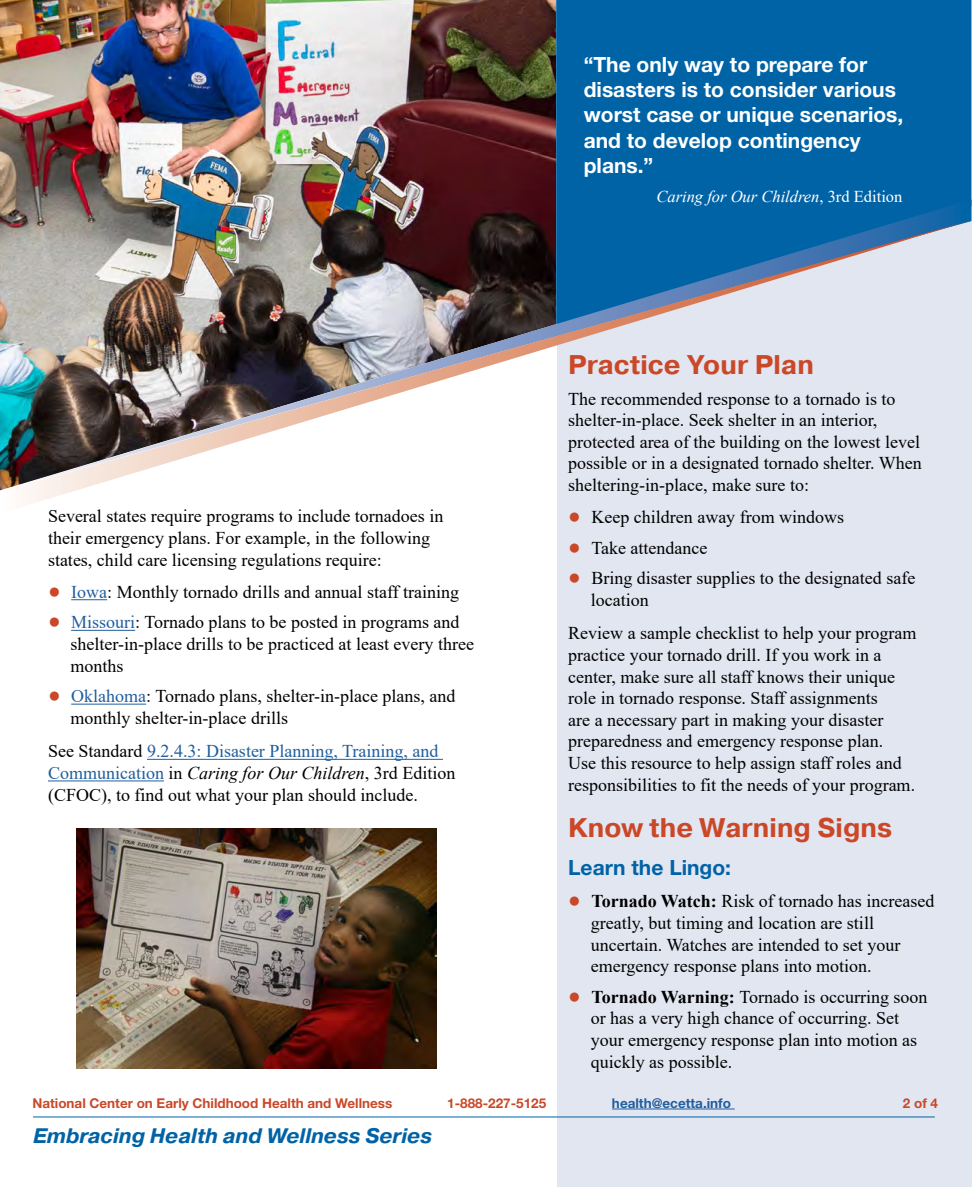
<style>
.page{position:relative;width:972px;height:1188px;background:#fff}
.page>*{position:absolute;margin:0;border:0;box-sizing:border-box;transform-origin:0 0}
.H2_-_Subhead_Next_Co{font:700 27px "Pragmatica";color:#ca4828}
.H4_Reversed_Text{font:700 21px/25.2px "Helvetica Neue LT Std";color:#fff}
.t1{font:italic 700 21px "Pragmatica";color:#0063a6}
.H3_-_Subhead{font:700 21px "Helvetica Neue LT Std";color:#0063a6}
.P_-_Basic_text{font:18px/21.6px "Times New Roman";color:#000}
.P_-_Basic_text_Rever{font:italic 16.5px "Times New Roman";color:#fff}
.t2{font:700 13.5px "Helvetica Neue LT Std";color:#ca4828}
.t3{font:700 13.5px "Helvetica Neue LT Std";color:#215e9e}
.s1{font-size:21px;color:#ca4828}
.s2{color:#215e9e}
.s3{font-style:italic}
.s4{font-style:normal}
.s5{font-weight:700}
</style>
<div class="page">
<div style="left:557px;top:200px;width:414px;height:987px;background:#e2e6f1"></div>
<img style="left:0;top:0;width:556px;height:200px">
<div style="left:556px;top:0;width:415px;height:200px;background:#0063a6"></div>
<hr style="left:612px;top:1109px;width:123px;height:1px;background:#215e9e">
<img style="left:0;top:200px;width:971px;height:20px">
<img style="left:0;top:220px;width:972px;height:293px">
<hr style="left:33px;top:1117px;width:902px;height:1px;background:#0063a6">
<hr style="left:71px;top:599px;width:36px;height:1px;background:#215e9e">
<hr style="left:71px;top:630px;width:64px;height:1px;background:#215e9e">
<hr style="left:71px;top:704px;width:75px;height:1px;background:#215e9e">
<hr style="left:147px;top:759px;width:296px;height:1px;background:#215e9e">
<hr style="left:48px;top:781px;width:116px;height:1px;background:#215e9e">
<img style="left:76px;top:828px;width:361px;height:240px">
<p class="P_-_Basic_text" style="left:48px;top:505px;width:397px">Several states require programs to include tornadoes in their emergency plans. For example, in the following states, child care licensing regulations require:</p>
<p class="P_-_Basic_text" style="left:48px;top:580px;width:413px"><span class="s1">●</span> <span class="s2">Iowa</span>: Monthly tornado drills and annual staff training</p>
<p class="P_-_Basic_text" style="left:71px;top:611px;width:405px;text-indent:-23px"><span class="s1">●</span> <span class="s2">Missouri</span>: Tornado plans to be posted in programs and shelter-in-place drills to be practiced at least every three months</p>
<p class="P_-_Basic_text" style="left:71px;top:685px;width:387px;text-indent:-23px"><span class="s1">●</span> <span class="s2">Oklahoma</span>: Tornado plans, shelter-in-place plans, and monthly shelter-in-place drills</p>
<p class="P_-_Basic_text" style="left:48px;top:740px;width:409px">See Standard <span class="s2">9.2.4.3: Disaster Planning, Training, and<br>Communication</span> in <span class="s3">Caring for Our Children</span>, 3rd Edition (CFOC), to find out what your plan should include.</p>
<h4 class="H4_Reversed_Text" style="left:584px;top:51px;width:321px">“The only way to prepare for disasters is to consider various worst case or unique scenarios, and to develop contingency plans.”</h4>
<p class="P_-_Basic_text_Rever" style="left:656px;top:185px;width:247px">Caring for Our Children<span class="s4">, 3rd Edition</span></p>
<h2 class="H2_-_Subhead_Next_Co" style="left:568px;top:347px;width:247px">Practice Your Plan</h2>
<p class="P_-_Basic_text" style="left:568px;top:387px;width:355px">The recommended response to a tornado is to shelter-in-place. Seek shelter in an interior, protected area of the building on the lowest level possible or in a designated tornado shelter. When sheltering-in-place, make sure to:</p>
<p class="P_-_Basic_text" style="left:568px;top:506px;width:278px"><span class="s1">●</span> Keep children away from windows</p>
<p class="P_-_Basic_text" style="left:568px;top:536px;width:141px"><span class="s1">●</span> Take attendance</p>
<p class="P_-_Basic_text" style="left:591px;top:567px;width:326px;text-indent:-23px"><span class="s1">●</span> Bring disaster supplies to the designated safe location</p>
<p class="P_-_Basic_text" style="left:568px;top:622px;width:350px">Review a sample checklist to help your program practice your tornado drill. If you work in a center, make sure all staff knows their unique role in tornado response. Staff assignments<br>are a necessary part in making your disaster preparedness and emergency response plan.<br>Use this resource to help assign staff roles and responsibilities to fit the needs of your program.</p>
<h2 class="H2_-_Subhead_Next_Co" style="left:568px;top:810px;width:325px">Know the Warning Signs</h2>
<h3 class="H3_-_Subhead" style="left:568px;top:855px;width:164px">Learn the Lingo:</h3>
<p class="P_-_Basic_text" style="left:591px;top:890px;width:345px;text-indent:-23px"><span class="s1">●</span> <span class="s5">Tornado Watch:</span> Risk of tornado has increased greatly, but timing and location are still uncertain. Watches are intended to set your emergency response plans into motion.</p>
<p class="P_-_Basic_text" style="left:591px;top:985px;width:338px;text-indent:-23px"><span class="s1">●</span> <span class="s5">Tornado Warning:</span> Tornado is occurring soon or has a very high chance of occurring. Set your emergency response plan into motion as quickly as possible.</p>
<p class="t2" style="left:32px;top:1094px;width:362px">National Center on Early Childhood Health and Wellness</p>
<p class="t2" style="left:447px;top:1094px;width:101px">1-888-227-5125</p>
<p class="t3" style="left:612px;top:1094px;width:121px">health@ecetta.info</p>
<p class="t2" style="left:903px;top:1094px;width:37px">2 of 4</p>
<p class="t1" style="left:33px;top:1122px;width:401px">Embracing Health and Wellness Series</p>
</div>
